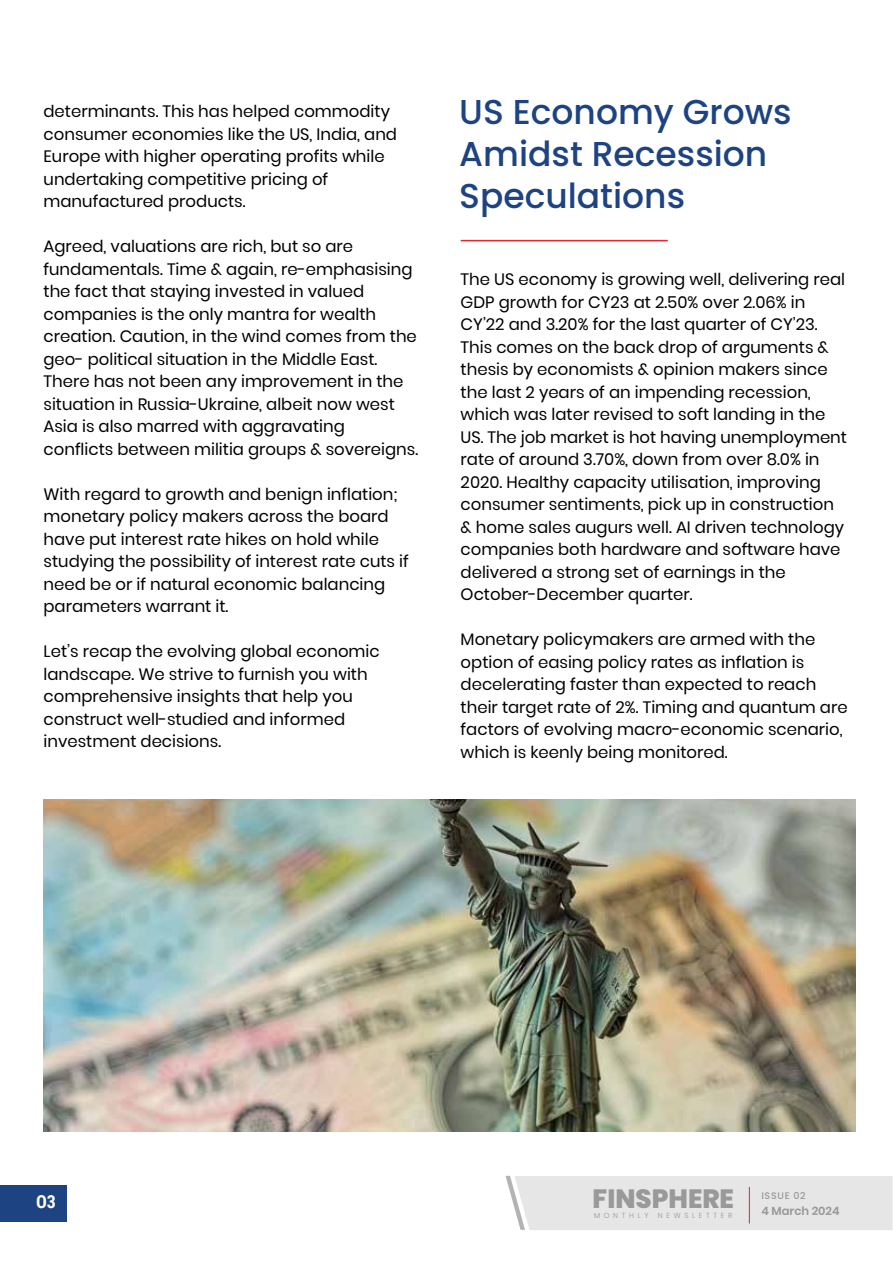
<style>
.page{position:relative;width:893px;height:1263px;background:#fff}
.page>*{position:absolute;margin:0;border:0;box-sizing:border-box;transform-origin:0 0}
.t1{font:500 34.5px/42px "Poppins";color:#1d4382}
.t2{font:800 26.4px "Poppins";color:#999}
.t3{font:700 18px "Roboto Condensed";color:#fff}
.t4{font:16.5px/22.5px "Poppins";color:#000}
.t5{font:600 11.55px "Poppins";color:#999}
.t6{font:500 9.45px "Poppins";letter-spacing:.075em;color:#999}
.t7{font:300 7.35px "Poppins";letter-spacing:.5em;color:#999}
</style>
<div class="page">
<hr style="left:461px;top:240px;width:207px;height:1px;background:#e7242a">
<div style="left:506px;top:1176px;width:386px;height:54px;background:#e6e6e6"></div>
<hr style="left:749px;top:1187px;width:1px;height:36px;background:#e7242a">
<img style="left:44px;top:800px;width:811px;height:331px">
<div style="left:0;top:1185px;width:66px;height:36px;background:#1d4382"></div>
<p class="t4" style="left:44px;top:100px;width:355px">determinants. This has helped commodity consumer economies like the US, India, and Europe with higher operating profits while undertaking competitive pricing of manufactured products.</p>
<p class="t4" style="left:44px;top:235px;width:376px">Agreed, valuations are rich, but so are fundamentals. Time &amp; again, re-emphasising the fact that staying invested in valued companies is the only mantra for wealth creation. Caution, in the wind comes from the geo- political situation in the Middle East.<br>There has not been any improvement in the situation in Russia-Ukraine, albeit now west Asia is also marred with aggravating conflicts between militia groups &amp; sovereigns.</p>
<p class="t4" style="left:44px;top:483px;width:367px">With regard to growth and benign inflation; monetary policy makers across the board have put interest rate hikes on hold while studying the possibility of interest rate cuts if need be or if natural economic balancing parameters warrant it.</p>
<p class="t4" style="left:44px;top:640px;width:338px">Let’s recap the evolving global economic landscape. We strive to furnish you with comprehensive insights that help you construct well-studied and informed investment decisions.</p>
<h1 class="t1" style="left:459px;top:91px;width:334px">US Economy Grows<br>Amidst Recession<br>Speculations</h1>
<p class="t4" style="left:461px;top:268px;width:388px">The US economy is growing well, delivering real GDP growth for CY23 at 2.50% over 2.06% in CY’22 and 3.20% for the last quarter of CY’23.<br>This comes on the back drop of arguments &amp; thesis by economists &amp; opinion makers since the last 2 years of an impending recession, which was later revised to soft landing in the US. The job market is hot having unemployment rate of around 3.70%, down from over 8.0% in 2020. Healthy capacity utilisation, improving consumer sentiments, pick up in construction &amp; home sales augurs well. AI driven technology companies both hardware and software have delivered a strong set of earnings in the October-December quarter.</p>
<p class="t4" style="left:461px;top:628px;width:388px">Monetary policymakers are armed with the option of easing policy rates as inflation is decelerating faster than expected to reach their target rate of 2%. Timing and quantum are factors of evolving macro-economic scenario, which is keenly being monitored.</p>
<p class="t3" style="left:36px;top:1189px;width:21px">O3</p>
<h2 class="t2" style="left:592px;top:1184px;width:143px">FINSPHERE</h2>
<p class="t7" style="left:594px;top:1211px;width:56px">MONTHLY</p>
<p class="t7" style="left:658px;top:1211px;width:76px">NEWSLETTER</p>
<p class="t6" style="left:761px;top:1190px;width:46px">ISSUE 02</p>
<p class="t5" style="left:761px;top:1204px;width:80px">4 March 2024</p>
</div>
